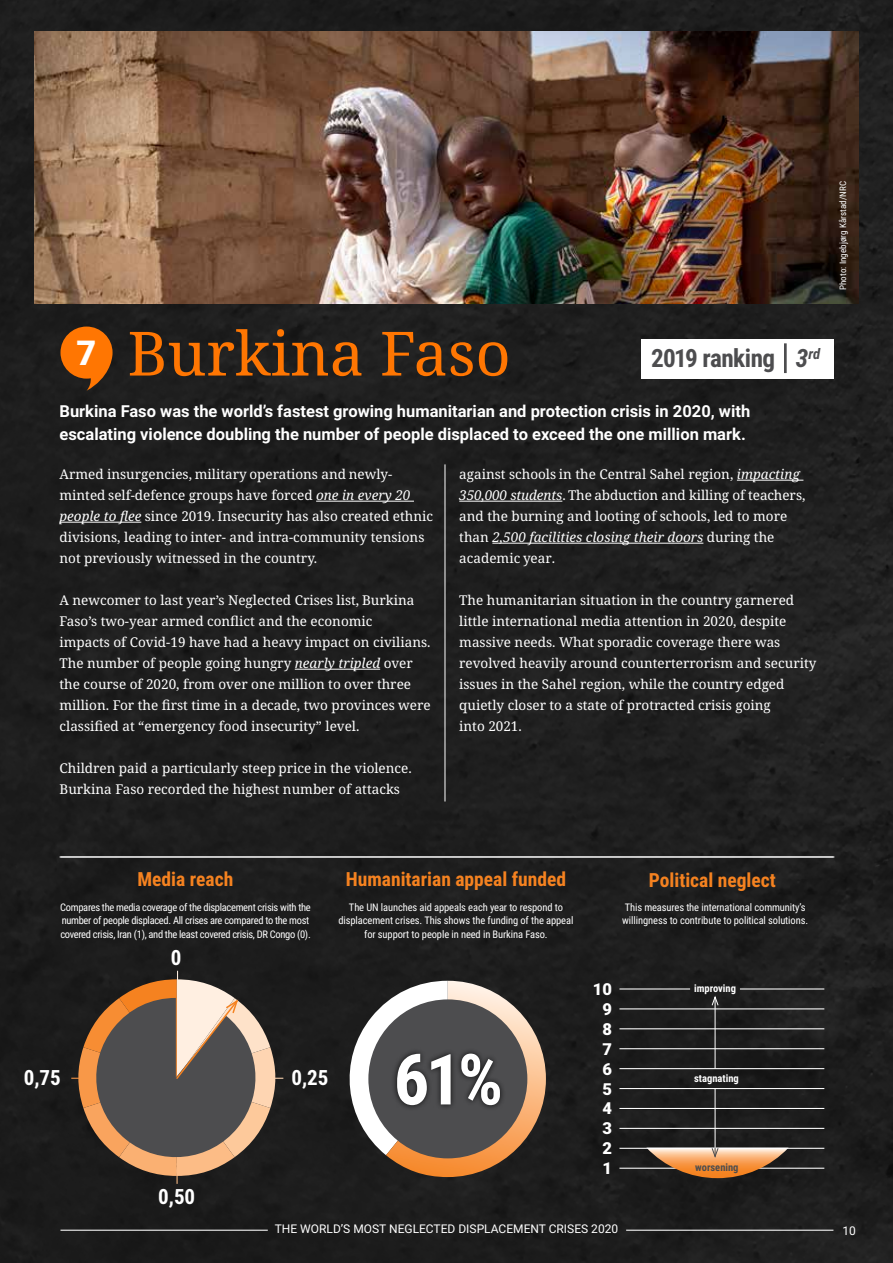
<style>
.page{position:relative;width:893px;height:1263px;background:#1e1e1e}
.page>*{position:absolute;margin:0;border:0;box-sizing:border-box;transform-origin:0 0}
.t1{font:700 70.5px "Roboto Condensed";color:#fff}
.t2{font:61.05px "Noto Serif";color:#ff7602}
.t3{font:700 25.2px "Roboto Condensed";letter-spacing:-.02em;color:#4d4d4f}
.t4{font:700 21px "Roboto Condensed";color:#fff}
.t5{font:700 19.5px "Roboto Condensed";color:#f58220}
.t6{font:700 16.5px/22.5px "Roboto";color:#fff}
.t7{font:900 16.5px/19.8px "Roboto";color:#fff;text-align:center}
.t8{font:13.5px/21px "Noto Serif";color:#fff}
.t9{font:12px "Roboto";color:#fff}
.t10{font:10.5px/13.5px "Roboto Condensed";letter-spacing:-.01em;color:#fff}
.t11{font:10.5px/13.5px "Roboto Condensed";letter-spacing:-.03em;color:#fff}
.t12{font:700 10.5px "Roboto Condensed";color:#fff}
.t13{font:700 10.5px "Roboto Condensed";color:#4d4d4f}
.t14{font:9px "Roboto Condensed";letter-spacing:.01em;color:#fff}
.s1{font-style:italic}
</style>
<div class="page">
<hr style="left:626px;top:1230px;width:207px;height:1px;background:#fff">
<hr style="left:60px;top:1230px;width:208px;height:1px;background:#fff">
<hr style="left:60px;top:857px;width:774px;height:1px;background:#fff">
<svg style="left:60px;top:327px;width:53px;height:64px;background:#b2580b"></svg>
<svg style="left:337px;top:981px;width:209px;height:196px"></svg>
<hr style="left:316px;top:501px;width:98px;height:1px;background:#fff">
<hr style="left:60px;top:522px;width:81px;height:1px;background:#fff">
<hr style="left:295px;top:669px;width:85px;height:1px;background:#fff">
<hr style="left:737px;top:480px;width:66px;height:1px;background:#fff">
<hr style="left:459px;top:501px;width:103px;height:1px;background:#fff">
<hr style="left:492px;top:543px;width:211px;height:1px;background:#fff">
<hr style="left:445px;top:464px;width:1px;height:337px;background:#fff">
<div style="left:368px;top:999px;width:159px;height:159px;background:#4d4d4f;border-radius:50%"></div>
<img style="left:34px;top:31px;width:825px;height:272px">
<div style="left:391px;top:1048px;width:115px;height:63px;background:#000;opacity:.8"></div>
<hr style="left:619px;top:1028px;width:205px;height:1px;background:#fff">
<hr style="left:619px;top:1068px;width:205px;height:1px;background:#fff">
<hr style="left:619px;top:1108px;width:205px;height:1px;background:#fff">
<hr style="left:619px;top:1008px;width:205px;height:1px;background:#fff">
<hr style="left:619px;top:1048px;width:205px;height:1px;background:#fff">
<hr style="left:619px;top:1088px;width:205px;height:1px;background:#fff">
<hr style="left:619px;top:1128px;width:205px;height:1px;background:#fff">
<hr style="left:619px;top:1148px;width:205px;height:1px;background:#fff">
<hr style="left:619px;top:1168px;width:205px;height:1px;background:#fff">
<hr style="left:715px;top:997px;width:1px;height:72px;background:#fff">
<svg style="left:711px;top:996px;width:8px;height:10px"></svg>
<hr style="left:715px;top:1088px;width:1px;height:60px;background:#fff">
<svg style="left:646px;top:1148px;width:143px;height:30px;background:#b58459"></svg>
<svg style="left:71px;top:971px;width:212px;height:213px;background:#6d5c4f"></svg>
<div style="left:641px;top:339px;width:192px;height:39px;background:#fff"></div>
<hr style="left:784px;top:343px;width:3px;height:30px;background:#4d4d4f">
<hr style="left:619px;top:988px;width:71px;height:1px;background:#fff">
<hr style="left:740px;top:988px;width:84px;height:1px;background:#fff">
<h2 class="t2" style="left:77px;top:312px;width:436px"><sup>7</sup> Burkina Faso</h2>
<h3 class="t3" style="left:651px;top:340px;width:171px">2019 ranking <span class="s1">3</span><sup>rd</sup></h3>
<p class="t6" style="left:60px;top:399px;width:692px">Burkina Faso was the world’s fastest growing humanitarian and protection crisis in 2020, with escalating violence doubling the number of people displaced to exceed the one million mark.</p>
<p class="t8" style="left:60px;top:464px;width:375px">Armed insurgencies, military operations and newly&shy;minted self-defence groups have forced <span class="s1">one in every 20 people to flee</span> since 2019. Insecurity has also created ethnic divisions, leading to inter- and intra-community tensions not previously witnessed in the country.</p>
<p class="t8" style="left:60px;top:590px;width:373px">A newcomer to last year’s Neglected Crises list, Burkina Faso’s two-year armed conflict and the economic<br>impacts of Covid-19 have had a heavy impact on civilians.<br>The number of people going hungry <span class="s1">nearly tripled</span> over the course of 2020, from over one million to over three million. For the first time in a decade, two provinces were classified at “emergency food insecurity” level.</p>
<p class="t8" style="left:60px;top:758px;width:354px">Children paid a particularly steep price in the violence.<br>Burkina Faso recorded the highest number of attacks</p>
<p class="t8" style="left:459px;top:464px;width:348px">against schools in the Central Sahel region, <span class="s1">impacting 350,000 students</span>. The abduction and killing of teachers, and the burning and looting of schools, led to more than <span class="s1">2,500 facilities closing their doors</span> during the academic year.</p>
<p class="t8" style="left:459px;top:590px;width:359px">The humanitarian situation in the country garnered little international media attention in 2020, despite massive needs. What sporadic coverage there was revolved heavily around counterterrorism and security issues in the Sahel region, while the country edged quietly closer to a state of protracted crisis going<br>into 2021.</p>
<p class="t14" style="left:836px;top:290px;width:111px;rotate:-90deg">Photo: Ingebjørg Kårstad/NRC</p>
<h3 class="t5" style="left:138px;top:866px;width:97px">Media reach</h3>
<h3 class="t5" style="left:346px;top:866px;width:222px">Humanitarian appeal funded</h3>
<h3 class="t5" style="left:649px;top:866px;width:128px">Political neglect</h3>
<p class="t11" style="left:60px;top:900px;width:252px">Compares the media coverage of the displacement crisis with the number of people displaced. All crises are compared to the most covered crisis, Iran (1), and the least covered crisis, DR Congo (0).</p>
<h3 class="t4" style="left:171px;top:943px;width:12px">0</h3>
<p class="t10" style="left:338px;top:900px;width:236px;text-align:center">The UN launches aid appeals each year to respond to displacement crises. This shows the funding of the appeal for support to people in need in Burkina Faso.</p>
<h3 class="t4" style="left:24px;top:1062px;width:39px">0,75</h3>
<h3 class="t4" style="left:291px;top:1062px;width:39px">0,25</h3>
<h3 class="t4" style="left:158px;top:1182px;width:39px">0,50</h3>
<h1 class="t1" style="left:394px;top:1030px;width:111px">61%</h1>
<p class="t10" style="left:622px;top:900px;width:187px">This measures the international community’s willingness to contribute to political solutions.</p>
<p class="t7" style="left:593px;top:979px;width:21px">10<br>9<br>8<br>7<br>6<br>5<br>4<br>3<br>2<br>1</p>
<p class="t12" style="left:694px;top:981px;width:43px">improving</p>
<p class="t12" style="left:694px;top:1071px;width:46px">stagnating</p>
<p class="t13" style="left:695px;top:1159px;width:45px">worsening</p>
<p class="t9" style="left:275px;top:1220px;width:345px">THE WORLD’S MOST NEGLECTED DISPLACEMENT CRISES 2020</p>
<p class="t9" style="left:842px;top:1222px;width:15px">10</p>
</div>
